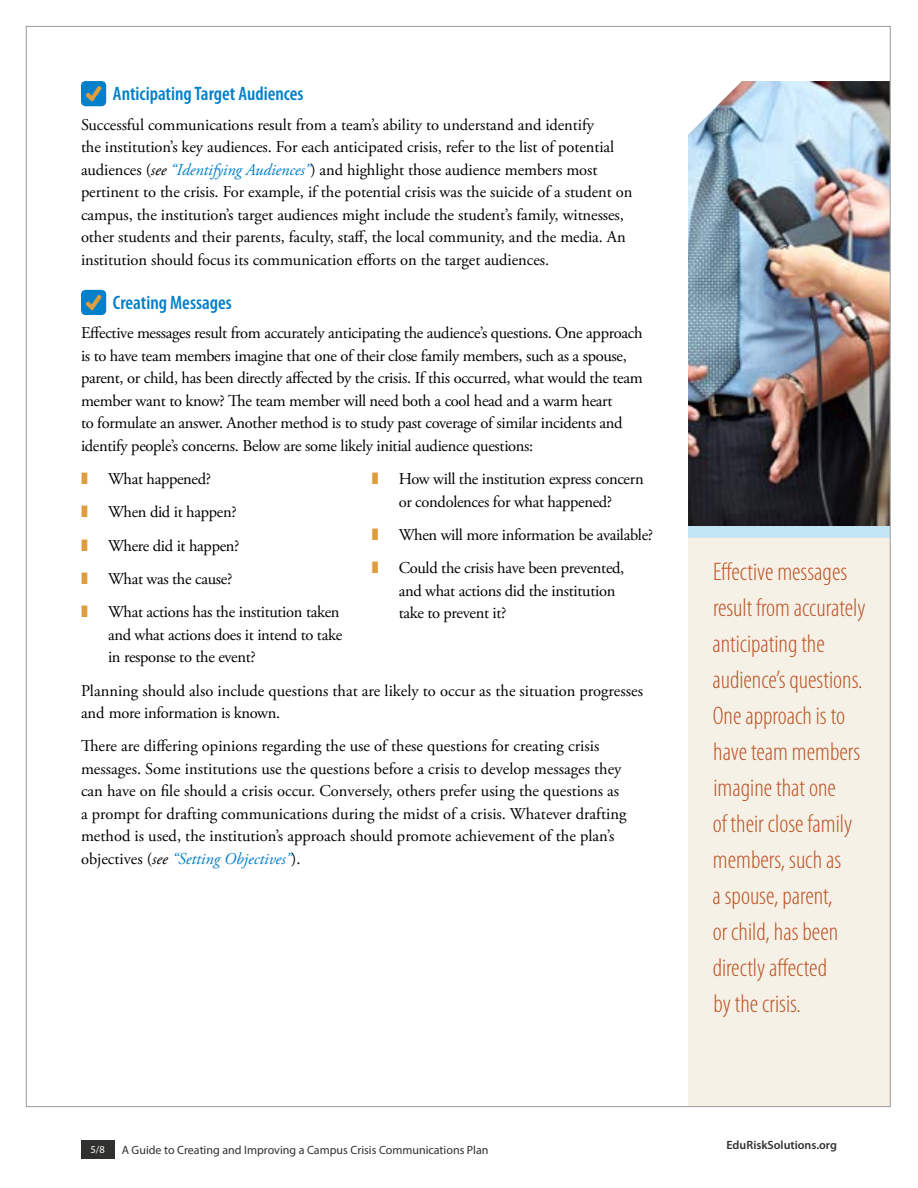
<style>
.page{position:relative;width:918px;height:1188px;background:#fff}
.page>*{position:absolute;margin:0;border:0;box-sizing:border-box;transform-origin:0 0}
.t1{font:300 condensed 25.5px/36px "Myriad Pro";color:#bb5427}
.t2{font:600 condensed 19.5px "Myriad Pro";color:#007fca}
.EduRisk_Text{font:16.5px/22.5px "Adobe Garamond Pro";letter-spacing:-.005em;color:#000}
.t3{font:12px "Myriad Pro";color:#30302f}
.t4{font:600 12px "Myriad Pro";color:#30302f}
.t5{font:10.5px "Myriad Pro";color:#fff}
.s1{font-style:italic}
.s2{font-style:italic;color:#007fca}
.s3{color:#de9d3e}
</style>
<div class="page">
<svg style="left:81px;top:81px;width:25px;height:25px"></svg>
<svg style="left:81px;top:290px;width:25px;height:25px"></svg>
<div style="left:688px;top:467px;width:202px;height:640px;background:#f6f1e6"></div>
<div style="left:688px;top:526px;width:201px;height:12px;background:#c2e6f5"></div>
<img style="left:688px;top:81px;width:201px;height:445px">
<div style="left:81px;top:1140px;width:33px;height:19px;background:#30302f"></div>
<h4 class="t2" style="left:113px;top:83px;width:192px">Anticipating Target Audiences</h4>
<p class="EduRisk_Text" style="left:81px;top:114px;width:553px">Successful communications result from a team’s ability to understand and identify<br>the institution’s key audiences. For each anticipated crisis, refer to the list of potential audiences (<span class="s1">see</span> <span class="s2">“Identifying Audiences”</span>) and highlight those audience members most pertinent to the crisis. For example, if the potential crisis was the suicide of a student on campus, the institution’s target audiences might include the student’s family, witnesses, other students and their parents, faculty, staff, the local community, and the media. An institution should focus its communication efforts on the target audiences.</p>
<h4 class="t2" style="left:113px;top:292px;width:120px">Creating Messages</h4>
<p class="EduRisk_Text" style="left:81px;top:322px;width:563px">Effective messages result from accurately anticipating the audience’s questions. One approach is to have team members imagine that one of their close family members, such as a spouse, parent, or child, has been directly affected by the crisis. If this occurred, what would the team member want to know? The team member will need both a cool head and a warm heart<br>to formulate an answer. Another method is to study past coverage of similar incidents and identify people’s concerns. Below are some likely initial audience questions:</p>
<p class="EduRisk_Text" style="left:81px;top:468px;width:132px"><span class="s3">❚</span> What happened?</p>
<p class="EduRisk_Text" style="left:81px;top:502px;width:157px"><span class="s3">❚</span> When did it happen?</p>
<p class="EduRisk_Text" style="left:81px;top:535px;width:160px"><span class="s3">❚</span> Where did it happen?</p>
<p class="EduRisk_Text" style="left:81px;top:568px;width:153px"><span class="s3">❚</span> What was the cause?</p>
<p class="EduRisk_Text" style="left:108px;top:601px;width:236px;text-indent:-27px"><span class="s3">❚</span> What actions has the institution taken and what actions does it intend to take in response to the event?</p>
<p class="EduRisk_Text" style="left:372px;top:468px;width:273px;text-align:center"><span class="s3">❚</span> How will the institution express concern or condolences for what happened?</p>
<p class="EduRisk_Text" style="left:372px;top:524px;width:283px"><span class="s3">❚</span> When will more information be available?</p>
<p class="EduRisk_Text" style="left:399px;top:557px;width:227px;text-indent:-27px"><span class="s3">❚</span> Could the crisis have been prevented, and what actions did the institution take to prevent it?</p>
<p class="EduRisk_Text" style="left:81px;top:680px;width:564px">Planning should also include questions that are likely to occur as the situation progresses and more information is known.</p>
<p class="EduRisk_Text" style="left:81px;top:736px;width:547px">There are differing opinions regarding the use of these questions for creating crisis messages. Some institutions use the questions before a crisis to develop messages they can have on file should a crisis occur. Conversely, others prefer using the questions as a prompt for drafting communications during the midst of a crisis. Whatever drafting method is used, the institution’s approach should promote achievement of the plan’s objectives (<span class="s1">see</span> <span class="s2">“Setting Objectives”</span>).</p>
<p class="t1" style="left:712px;top:555px;width:155px">Effective messages result from accurately anticipating the audience’s questions.<br>One approach is to have team members imagine that one<br>of their close family members, such as<br>a spouse, parent,<br>or child, has been directly affected<br>by the crisis.</p>
<p class="t5" style="left:90px;top:1143px;width:16px">5/8</p>
<p class="t3" style="left:122px;top:1143px;width:368px">A Guide to Creating and Improving a Campus Crisis Communications Plan</p>
<p class="t4" style="left:727px;top:1138px;width:112px">EduRiskSolutions.org</p>
</div>
